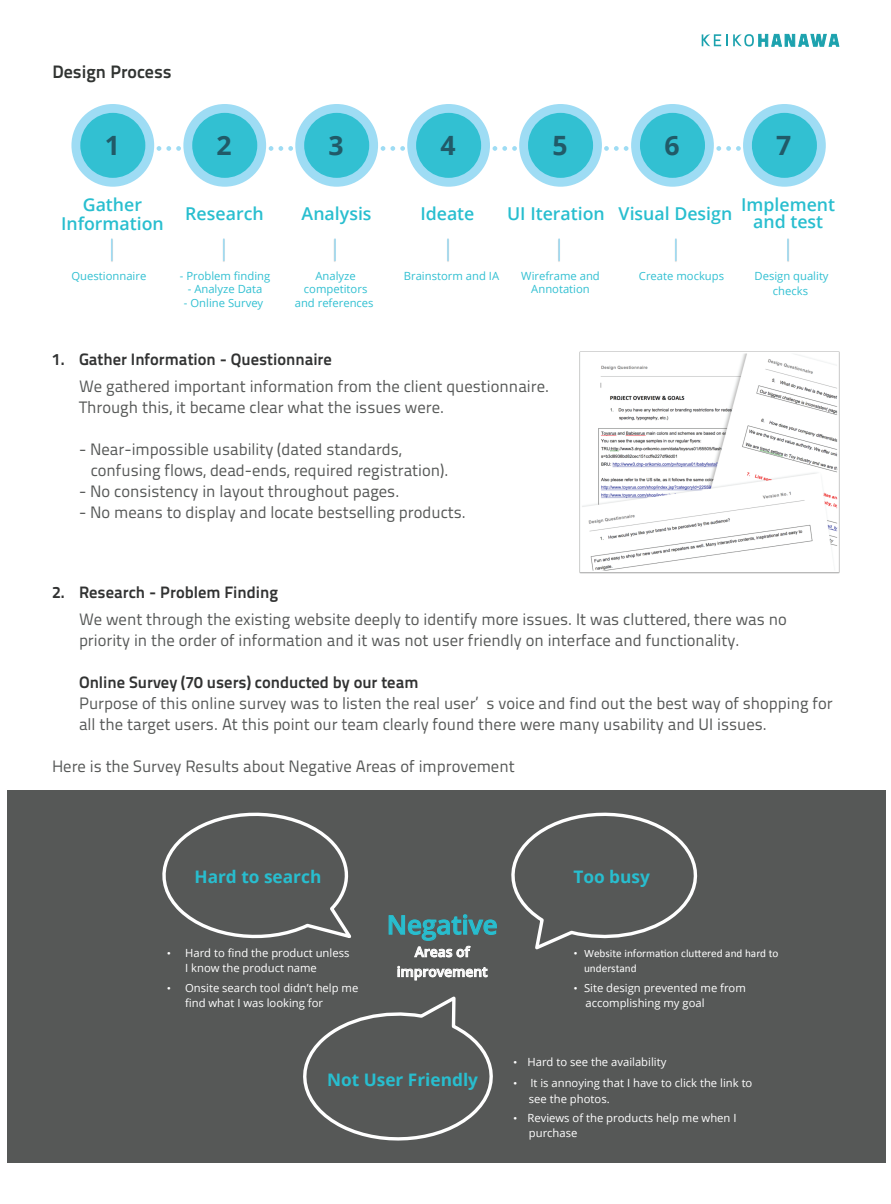
<style>
.page{position:relative;width:891px;height:1204px;background:#fff}
.page>*{position:absolute;margin:0;border:0;box-sizing:border-box;transform-origin:0 0}
.t1{font:700 26.55px "Open Sans";color:#215a68}
.t2{font:600 25.88px "Open Sans";color:#28becf}
.t3{font:700 18px "Titillium Text 22 L";color:#313432}
.t4{font:600 17.7px/19px "Open Sans";color:#28becf;text-align:center}
.t5{font:700 17.25px "Open Sans";color:#28becf}
.t6{font:16.5px/21px "Titillium Text 22 L";color:#565857}
.t7{font:700 16.5px "Titillium Text 22 L";color:#313232}
.t8{font:600 13.8px/19.9px "Open Sans";color:#fff;text-align:center}
.t9{font:11.25px/15px "Open Sans";color:#fff}
.t10{font:11.25px/13.5px "Open Sans";color:#32c0d2;text-align:center}
.t11{font:11.25px/15px "Calibri";color:#fff}
.s1{font-family:"Arial";font-size:10.35px}
</style>
<div class="page">
<div style="left:7px;top:790px;width:877px;height:373px;background:#565857"></div>
<svg style="left:701px;top:34px;width:26px;height:13px"></svg>
<svg style="left:733px;top:33px;width:106px;height:14px"></svg>
<div style="left:71px;top:104px;width:83px;height:83px;background:#9edcf4;border-radius:50%"></div>
<div style="left:80px;top:113px;width:65px;height:65px;background:#32c0d2;border-radius:50%"></div>
<div style="left:183px;top:104px;width:83px;height:83px;background:#9edcf4;border-radius:50%"></div>
<div style="left:192px;top:113px;width:65px;height:65px;background:#32c0d2;border-radius:50%"></div>
<div style="left:295px;top:104px;width:83px;height:83px;background:#9edcf4;border-radius:50%"></div>
<div style="left:304px;top:113px;width:65px;height:65px;background:#32c0d2;border-radius:50%"></div>
<div style="left:407px;top:104px;width:83px;height:83px;background:#9edcf4;border-radius:50%"></div>
<div style="left:416px;top:113px;width:65px;height:65px;background:#32c0d2;border-radius:50%"></div>
<div style="left:519px;top:104px;width:82px;height:83px;background:#9edcf4;border-radius:50%"></div>
<div style="left:528px;top:113px;width:65px;height:65px;background:#32c0d2;border-radius:50%"></div>
<div style="left:631px;top:104px;width:82px;height:83px;background:#9edcf4;border-radius:50%"></div>
<div style="left:639px;top:113px;width:65px;height:65px;background:#32c0d2;border-radius:50%"></div>
<div style="left:742px;top:104px;width:83px;height:83px;background:#9edcf4;border-radius:50%"></div>
<div style="left:751px;top:113px;width:65px;height:65px;background:#32c0d2;border-radius:50%"></div>
<svg style="left:156px;top:146px;width:25px;height:5px"></svg>
<svg style="left:268px;top:146px;width:25px;height:5px"></svg>
<svg style="left:380px;top:146px;width:25px;height:5px"></svg>
<svg style="left:492px;top:146px;width:24px;height:5px"></svg>
<svg style="left:604px;top:146px;width:24px;height:5px"></svg>
<svg style="left:716px;top:146px;width:24px;height:5px"></svg>
<img style="left:111px;top:238px;width:2px;height:24px">
<svg style="left:111px;top:239px;width:1px;height:22px"></svg>
<img style="left:223px;top:238px;width:2px;height:24px">
<svg style="left:223px;top:239px;width:1px;height:22px"></svg>
<hr style="left:334px;top:239px;width:2px;height:22px;background:#9edcf4">
<img style="left:447px;top:238px;width:2px;height:24px">
<svg style="left:447px;top:239px;width:1px;height:22px"></svg>
<hr style="left:558px;top:239px;width:2px;height:22px;background:#9edcf4">
<img style="left:675px;top:238px;width:2px;height:24px">
<hr style="left:674px;top:239px;width:2px;height:22px;background:#9edcf4">
<img style="left:787px;top:238px;width:2px;height:24px">
<svg style="left:787px;top:239px;width:1px;height:22px"></svg>
<img style="left:579px;top:351px;width:261px;height:223px">
<svg style="left:388px;top:914px;width:109px;height:43px"></svg>
<svg style="left:397px;top:965px;width:90px;height:15px"></svg>
<svg style="left:162px;top:812px;width:190px;height:127px"></svg>
<svg style="left:511px;top:812px;width:187px;height:138px"></svg>
<svg style="left:303px;top:996px;width:190px;height:145px"></svg>
<p class="t3" style="left:52px;top:57px;width:121px">Design Process</p>
<h1 class="t1" style="left:105px;top:126px;width:17px">1</h1>
<h1 class="t1" style="left:216px;top:126px;width:17px">2</h1>
<h1 class="t1" style="left:328px;top:126px;width:17px">3</h1>
<h1 class="t1" style="left:440px;top:126px;width:17px">4</h1>
<h1 class="t1" style="left:552px;top:126px;width:17px">5</h1>
<h1 class="t1" style="left:664px;top:126px;width:17px">6</h1>
<h1 class="t1" style="left:776px;top:126px;width:17px">7</h1>
<p class="t4" style="left:61px;top:195px;width:104px">Gather<br>Information</p>
<p class="t4" style="left:185px;top:204px;width:80px">Research</p>
<p class="t4" style="left:301px;top:204px;width:71px">Analysis</p>
<p class="t4" style="left:420px;top:204px;width:56px">Ideate</p>
<p class="t4" style="left:507px;top:204px;width:226px">UI Iteration Visual Design</p>
<p class="t4" style="left:741px;top:195px;width:95px;line-height:17.2px">Implement and test</p>
<p class="t10" style="left:71px;top:268px;width:76px">Questionnaire</p>
<p class="t10" style="left:180px;top:268px;width:92px">- Problem finding</p>
<p class="t10" style="left:188px;top:282px;width:76px">- Analyze Data</p>
<p class="t10" style="left:184px;top:295px;width:81px">- Online Survey</p>
<p class="t10" style="left:295px;top:268px;width:80px">Analyze competitors and references</p>
<p class="t10" style="left:403px;top:268px;width:97px">Brainstorm and IA</p>
<p class="t10" style="left:521px;top:268px;width:80px">Wireframe and<br>Annotation</p>
<p class="t10" style="left:638px;top:268px;width:87px">Create mockups</p>
<p class="t10" style="left:754px;top:268px;width:76px;line-height:15.1px">Design quality checks</p>
<p class="t7" style="left:52px;top:346px;width:281px">1. Gather Information - Questionnaire</p>
<p class="t6" style="left:79px;top:375px;width:471px">We gathered important information from the client questionnaire.<br>Through this, it became clear what the issues were.</p>
<p class="t6" style="left:91px;top:438px;width:359px;text-indent:-12px">- Near-impossible usability (dated standards, confusing flows, dead-ends, required registration).</p>
<p class="t6" style="left:79px;top:480px;width:322px">- No consistency in layout throughout pages.</p>
<p class="t6" style="left:79px;top:501px;width:388px">- No means to display and locate bestselling products.</p>
<p class="t7" style="left:52px;top:579px;width:228px">2. Research - Problem Finding</p>
<p class="t6" style="left:79px;top:608px;width:709px">We went through the existing website deeply to identify more issues. It was cluttered, there was no priority in the order of information and it was not user friendly on interface and functionality.</p>
<p class="t7" style="left:79px;top:669px;width:341px">Online Survey (70 users) conducted by our team</p>
<p class="t6" style="left:79px;top:692px;width:755px">Purpose of this online survey was to listen the real user’ s voice and find out the best way of shopping for all the target users. At this point our team clearly found there were many usability and UI issues.</p>
<p class="t6" style="left:52px;top:755px;width:464px">Here is the Survey Results about Negative Areas of improvement</p>
<p class="t5" style="left:194px;top:864px;width:128px">Hard to search</p>
<p class="t5" style="left:573px;top:864px;width:78px">Too busy</p>
<p class="t9" style="left:185px;top:945px;width:166px;text-indent:-18px"><span class="s1">•</span> Hard to find the product unless<br>I know the product name</p>
<p class="t9" style="left:185px;top:980px;width:175px;text-indent:-18px"><span class="s1">•</span> Onsite search tool didn’t help me find what I was looking for</p>
<h2 class="t2" style="left:386px;top:907px;width:112px">Negative</h2>
<p class="t8" style="left:396px;top:941px;width:92px">Areas of improvement</p>
<p class="t11" style="left:584px;top:946px;width:196px;text-indent:-10px"><span class="s1">•</span> Website information cluttered and hard to understand</p>
<p class="t9" style="left:585px;top:980px;width:162px;line-height:15.3px;text-indent:-12px"><span class="s1">•</span> Site design prevented me from accomplishing my goal</p>
<p class="t5" style="left:327px;top:1067px;width:152px">Not User Friendly</p>
<p class="t9" style="left:513px;top:1054px;width:154px"><span class="s1">•</span> Hard to see the availability</p>
<p class="t9" style="left:528px;top:1075px;width:225px;line-height:15.3px;text-indent:-16px"><span class="s1">•</span> It is annoying that I have to click the link to see the photos.</p>
<p class="t9" style="left:528px;top:1110px;width:209px;text-indent:-16px"><span class="s1">•</span> Reviews of the products help me when I purchase</p>
</div>
